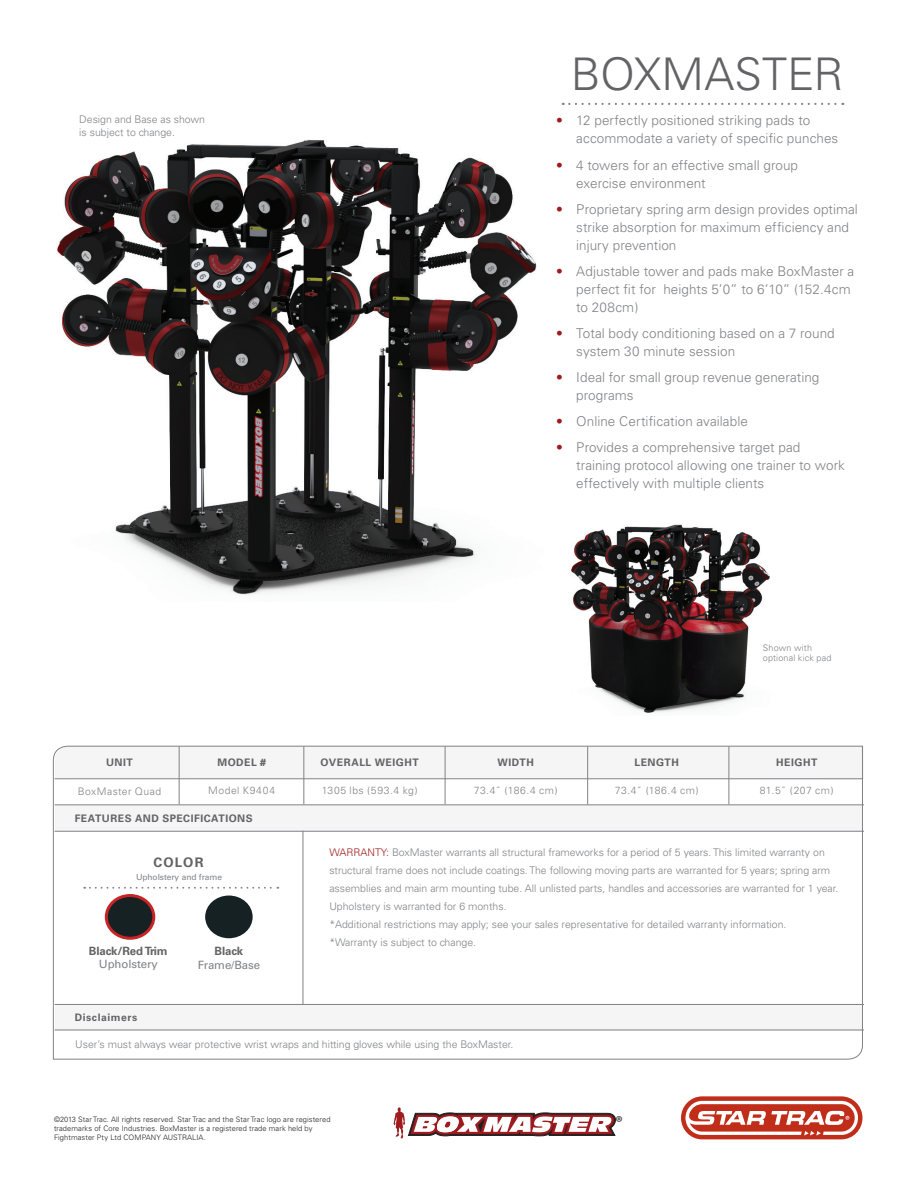
<style>
.page{position:relative;width:918px;height:1188px;background:#fff}
.page>*{position:absolute;margin:0;border:0;box-sizing:border-box;transform-origin:0 0}
.t1{font:300 45px "Univers";color:#636366}
.t2{font:17.4px "Myriad Pro";color:#231f20}
.t3{font:300 13.5px/18px "Univers";letter-spacing:.005em;color:#808285}
.t4{font:700 13.2px "Univers";letter-spacing:.09em;color:#636366}
.t5{font:11.4px "Univers";letter-spacing:-.01em;color:#808285}
.t6{font:700 11.4px "Univers";letter-spacing:-.01em;color:#636366}
.t7{font:300 10.5px/18px "Univers";color:#808285}
.t8{font:300 10.35px "Univers";letter-spacing:.045em;color:#808285}
.t9{font:700 10.35px "Univers";letter-spacing:.05em;color:#636366}
.t10{font:300 9px/10.8px "Univers";letter-spacing:.02em;color:#808285}
.t11{font:8.4px "Univers";letter-spacing:-.01em;color:#808285}
.t12{font:300 7.5px/9px "Univers";letter-spacing:.01em;color:#231f20}
.s1{color:#9e1c1f}
</style>
<div class="page">
<svg style="left:394px;top:1107px;width:222px;height:32px"></svg>
<svg style="left:681px;top:1096px;width:182px;height:43px"></svg>
<img style="left:57px;top:140px;width:480px;height:455px">
<img style="left:571px;top:524px;width:199px;height:189px">
<svg style="left:563px;top:103px;width:280px;height:2px"></svg>
<hr style="left:55px;top:831px;width:809px;height:1px;background:#808285">
<hr style="left:55px;top:1030px;width:809px;height:1px;background:#808285">
<hr style="left:55px;top:1004px;width:809px;height:1px;background:#808285">
<hr style="left:55px;top:804px;width:809px;height:1px;background:#808285">
<svg style="left:52px;top:745px;width:811px;height:315px"></svg>
<div style="left:205px;top:896px;width:48px;height:42px;background:#152122;border-radius:50%"></div>
<div style="left:106px;top:896px;width:48px;height:42px;background:#152122;border-radius:50%"></div>
<div style="left:105px;top:894px;width:50px;height:46px;border:3px solid #c82426;border-radius:50%"></div>
<svg style="left:84px;top:887px;width:194px;height:2px"></svg>
<h1 class="t1" style="left:571px;top:47px;width:274px">BOXMASTER</h1>
<p class="t7" style="left:79px;top:113px;width:127px;line-height:12.6px">Design and Base as shown is subject to change.</p>
<p class="t3" style="left:576px;top:112px;width:264px;text-indent:-20px"><span class="s1">•</span> 12 perfectly positioned striking pads to accommodate a variety of specific punches</p>
<p class="t3" style="left:576px;top:156px;width:223px;text-indent:-20px"><span class="s1">•</span> 4 towers for an effective small group exercise environment</p>
<p class="t3" style="left:576px;top:200px;width:283px;text-indent:-20px"><span class="s1">•</span> Proprietary spring arm design provides optimal strike absorption for maximum efficiency and injury prevention</p>
<p class="t3" style="left:576px;top:262px;width:280px;text-indent:-20px"><span class="s1">•</span> Adjustable tower and pads make BoxMaster a perfect fit for heights 5’0” to 6’10” (152.4cm to 208cm)</p>
<p class="t3" style="left:576px;top:324px;width:260px;text-indent:-20px"><span class="s1">•</span> Total body conditioning based on a 7 round system 30 minute session</p>
<p class="t3" style="left:576px;top:368px;width:245px;text-indent:-20px"><span class="s1">•</span> Ideal for small group revenue generating programs</p>
<p class="t3" style="left:556px;top:412px;width:194px"><span class="s1">•</span> Online Certification available</p>
<p class="t3" style="left:576px;top:438px;width:270px;text-indent:-20px"><span class="s1">•</span> Provides a comprehensive target pad training protocol allowing one trainer to work effectively with multiple clients</p>
<p class="t10" style="left:763px;top:642px;width:70px">Shown with optional kick pad</p>
<p class="t9" style="left:497px;top:756px;width:38px">WIDTH</p>
<p class="t9" style="left:635px;top:757px;width:46px">LENGTH</p>
<p class="t9" style="left:776px;top:756px;width:43px">HEIGHT</p>
<p class="t8" style="left:615px;top:784px;width:85px">73.4˝ (186.4 cm)</p>
<p class="t8" style="left:760px;top:784px;width:75px">81.5˝ (207 cm)</p>
<p class="t9" style="left:106px;top:756px;width:28px">UNIT</p>
<p class="t9" style="left:217px;top:756px;width:50px">MODEL #</p>
<p class="t9" style="left:321px;top:756px;width:100px">OVERALL WEIGHT</p>
<p class="t8" style="left:78px;top:785px;width:85px">BoxMaster Quad</p>
<p class="t8" style="left:208px;top:784px;width:68px">Model K9404</p>
<p class="t8" style="left:322px;top:784px;width:97px">1305 lbs (593.4 kg)</p>
<p class="t8" style="left:474px;top:784px;width:85px">73.4˝ (186.4 cm)</p>
<p class="t9" style="left:75px;top:813px;width:180px">FEATURES AND SPECIFICATIONS</p>
<p class="t4" style="left:153px;top:855px;width:52px">COLOR</p>
<p class="t11" style="left:136px;top:872px;width:87px">Upholstery and frame</p>
<p class="t6" style="left:89px;top:944px;width:80px">Black/Red Trim</p>
<p class="t5" style="left:99px;top:958px;width:60px">Upholstery</p>
<p class="t9" style="left:75px;top:1011px;width:64px">Disclaimers</p>
<p class="t6" style="left:215px;top:944px;width:30px">Black</p>
<p class="t5" style="left:198px;top:958px;width:64px">Frame/Base</p>
<p class="t7" style="left:329px;top:843px;width:511px"><span class="s1">WARRANTY:</span> BoxMaster warrants all structural frameworks for a period of 5 years. This limited warranty on structural frame does not include coatings. The following moving parts are warranted for 5 years; spring arm assemblies and main arm mounting tube. All unlisted parts, handles and accessories are warranted for 1 year.<br>Upholstery is warranted for 6 months.<br>*Additional restrictions may apply; see your sales representative for detailed warranty information.<br>*Warranty is subject to change.</p>
<p class="t7" style="left:75px;top:1035px;width:440px">User’s must always wear protective wrist wraps and hitting gloves while using the BoxMaster.</p>
<p class="t12" style="left:54px;top:1115px;width:278px">©2013 Star Trac. All rights reserved. Star Trac and the Star Trac logo are registered trademarks of Core Industries. BoxMaster is a registered trade mark held by<br>Fightmaster Pty Ltd COMPANY AUSTRALIA.</p>
<h2 class="t2" style="left:616px;top:1112px;width:9px">®</h2>
</div>
